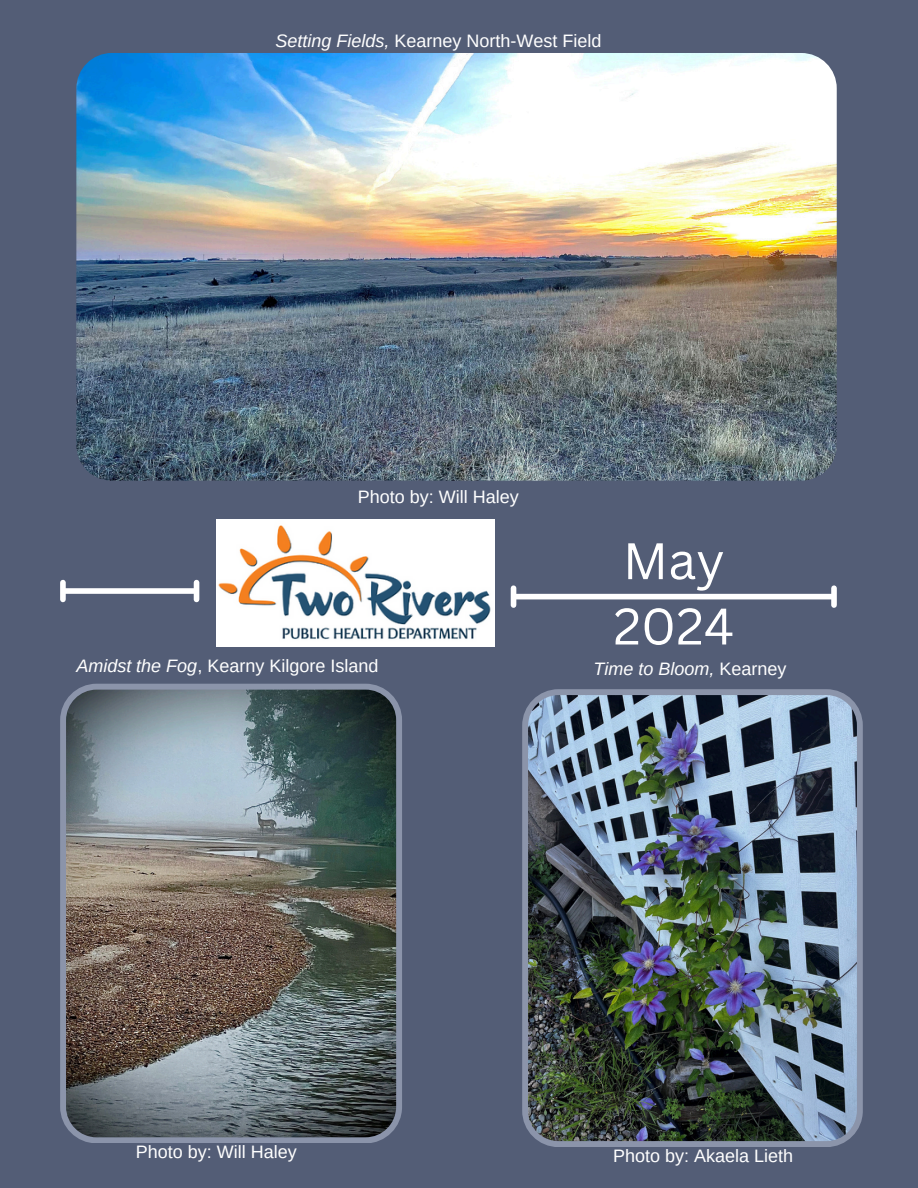
<style>
.page{position:relative;width:918px;height:1188px;background:#535d76}
.page>*{position:absolute;margin:0;border:0;box-sizing:border-box;transform-origin:0 0}
.t1{font:50.25px "Canva Sans";color:#fff}
.t2{font:18px "Arimo";color:#fff}
.t3{font:italic 18px "Arimo";color:#fff}
.s1{font-style:italic}
.s2{font-style:normal}
</style>
<div class="page">
<img style="left:60px;top:684px;width:342px;height:459px">
<img style="left:522px;top:689px;width:341px;height:458px">
<div style="left:515px;top:594px;width:318px;height:5px;background:#fff"></div>
<div style="left:511px;top:588px;width:5px;height:17px;background:#fff"></div>
<div style="left:831px;top:588px;width:6px;height:17px;background:#fff"></div>
<div style="left:64px;top:588px;width:131px;height:6px;background:#fff"></div>
<div style="left:60px;top:583px;width:6px;height:16px;background:#fff"></div>
<div style="left:194px;top:583px;width:5px;height:16px;background:#fff"></div>
<img style="left:76px;top:53px;width:761px;height:428px;border-radius:35px">
<img style="left:216px;top:519px;width:278px;height:128px">
<p class="t2" style="left:275px;top:31px;width:327px"><span class="s1">Setting Fields,</span> Kearney North-West Field</p>
<p class="t2" style="left:358px;top:487px;width:162px">Photo by: Will Haley</p>
<h1 class="t2" style="left:76px;top:656px;width:304px"><span class="s1">Amidst the Fog</span>, Kearny Kilgore Island</h1>
<p class="t1" style="left:623px;top:526px;width:103px">May</p>
<p class="t1" style="left:613px;top:591px;width:122px">2024</p>
<p class="t3" style="left:594px;top:659px;width:195px">Time to Bloom, <span class="s2">Kearney</span></p>
<h1 class="t2" style="left:136px;top:1142px;width:162px">Photo by: Will Haley</h1>
<p class="t2" style="left:613px;top:1146px;width:181px">Photo by: Akaela Lieth</p>
</div>
